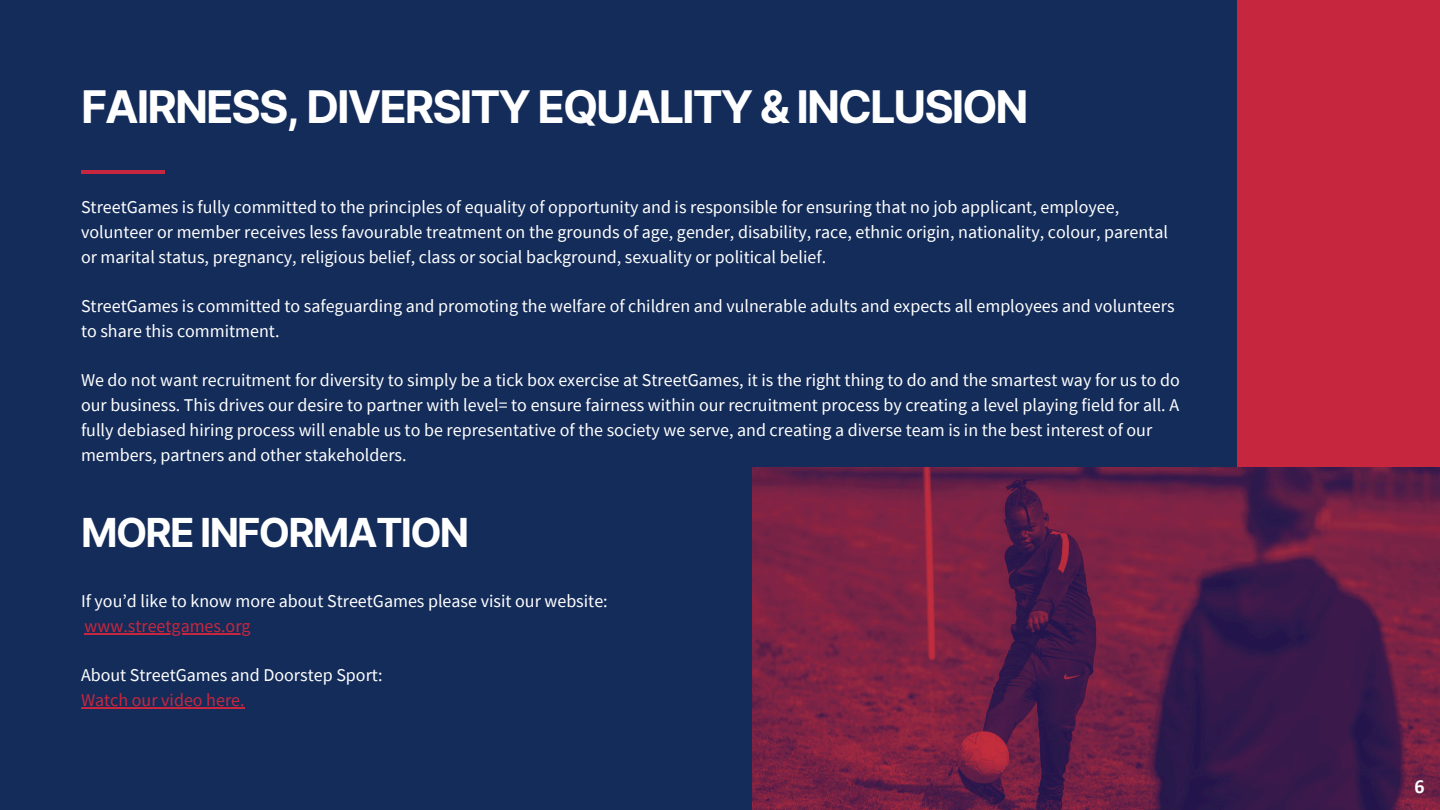
<style>
.page{position:relative;width:1440px;height:810px;background:#142c5a}
.page>*{position:absolute;margin:0;border:0;box-sizing:border-box;transform-origin:0 0}
.t1{font:700 45px "Inter";letter-spacing:-.045em;color:#fff}
.t2{font:700 40px "Inter";letter-spacing:-.045em;color:#fff}
.t3{font:700 20px "Calibri";color:#fff}
.t4{font:18px/24.8px "Source Sans Pro";color:#fff}
.t5{font:18px "Source Sans Pro";color:#c7273e}
</style>
<div class="page">
<div style="left:1238px;top:0;width:202px;height:810px;background:#c7273e"></div>
<img style="left:752px;top:467px;width:688px;height:343px">
<hr style="left:85px;top:633px;width:166px;height:2px;background:#c7273e">
<hr style="left:81px;top:708px;width:164px;height:1px;background:#c7273e">
<hr style="left:81px;top:171px;width:84px;height:3px;background:#c7273e">
<p class="t1" style="left:81px;top:80px;width:949px">FAIRNESS, DIVERSITY EQUALITY &amp; INCLUSION</p>
<h2 class="t4" style="left:81px;top:194px;width:1088px">StreetGames is fully committed to the principles of equality of opportunity and is responsible for ensuring that no job applicant, employee, volunteer or member receives less favourable treatment on the grounds of age, gender, disability, race, ethnic origin, nationality, colour, parental or marital status, pregnancy, religious belief, class or social background, sexuality or political belief.</h2>
<p class="t4" style="left:81px;top:293px;width:1095px">StreetGames is committed to safeguarding and promoting the welfare of children and vulnerable adults and expects all employees and volunteers to share this commitment.</p>
<p class="t4" style="left:81px;top:368px;width:1100px">We do not want recruitment for diversity to simply be a tick box exercise at StreetGames, it is the right thing to do and the smartest way for us to do our business. This drives our desire to partner with level= to ensure fairness within our recruitment process by creating a level playing field for all. A fully debiased hiring process will enable us to be representative of the society we serve, and creating a diverse team is in the best interest of our members, partners and other stakeholders.</p>
<h1 class="t2" style="left:81px;top:509px;width:390px">MORE INFORMATION</h1>
<p class="t4" style="left:81px;top:588px;width:528px">If you’d like to know more about StreetGames please visit our website:</p>
<p class="t5" style="left:85px;top:614px;width:168px">www.streetgames.org</p>
<p class="t4" style="left:81px;top:662px;width:303px">About StreetGames and Doorstep Sport:</p>
<p class="t5" style="left:81px;top:688px;width:165px">Watch our video here.</p>
<p class="t3" style="left:1415px;top:778px;width:12px">6</p>
</div>
